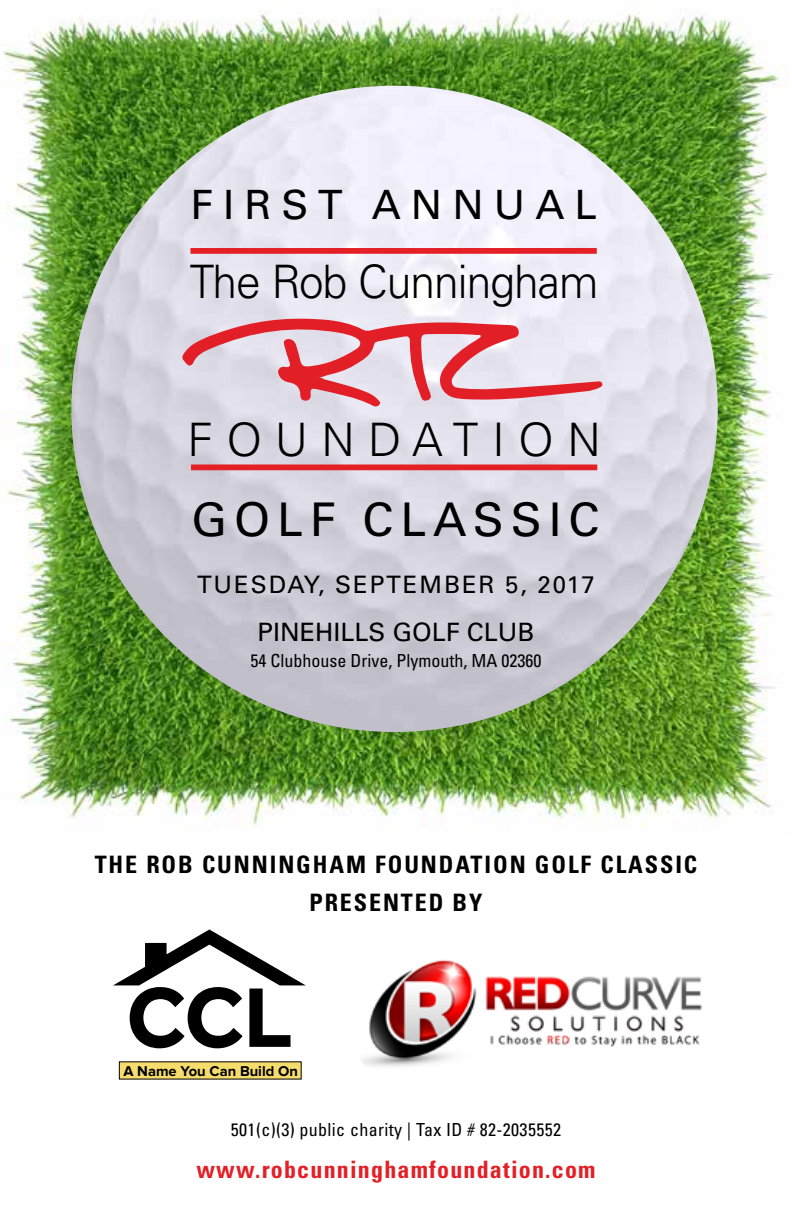
<style>
.page{position:relative;width:792px;height:1224px;background:#fff}
.page>*{position:absolute;margin:0;border:0;box-sizing:border-box;transform-origin:0 0}
.t1{font:46.4px "Univers LT Std";letter-spacing:.15em;color:#000}
.t2{font:300 46.2px "Univers LT Std";letter-spacing:-.02em;color:#000;scale:.96 1}
.t3{font:300 46.2px "Univers LT Std";letter-spacing:.29em;color:#000}
.t4{font:40.4px "Univers LT Std";letter-spacing:.25em;color:#000}
.t5{font:25.2px "Univers LT Std";color:#000}
.t6{font:700 condensed 24px/38px "Univers LT Std";letter-spacing:.08em;color:#000;text-align:center}
.t7{font:700 condensed 24px "Univers LT Std";letter-spacing:.05em;color:#e41f26}
.t8{font:24px "Univers LT Std";letter-spacing:.08em;color:#000}
.t9{font:condensed 18px "Univers LT Std";letter-spacing:.02em;color:#000}
.t10{font:condensed 18px "Univers LT Std";color:#000}
.t11{font:700 14.8px "Proxima Nova";color:#000}
</style>
<div class="page">
<img style="left:3px;top:9px;width:776px;height:818px">
<img style="left:71px;top:86px;width:647px;height:646px;border-radius:323px">
<div style="left:191px;top:464px;width:406px;height:6px;background:#e41f26"></div>
<svg style="left:180px;top:317px;width:423px;height:90px;background:#e3b0ba"></svg>
<div style="left:190px;top:248px;width:407px;height:6px;background:#e41f26"></div>
<div style="left:119px;top:1061px;width:183px;height:19px;background:#f6dc6b"></div>
<svg style="left:113px;top:929px;width:193px;height:119px"></svg>
<img style="left:361px;top:960px;width:341px;height:107px">
<h3 class="t4" style="left:191px;top:180px;width:408px">FIRST ANNUAL</h3>
<h2 class="t2" style="left:190px;top:254px;width:427px">The Rob Cunningham</h2>
<h2 class="t3" style="left:188px;top:411px;width:415px">FOUNDATION</h2>
<h1 class="t1" style="left:191px;top:492px;width:410px">GOLF CLASSIC</h1>
<p class="t8" style="left:197px;top:570px;width:399px">TUESDAY, SEPTEMBER 5, 2017</p>
<p class="t5" style="left:258px;top:618px;width:278px">PINEHILLS GOLF CLUB</p>
<p class="t10" style="left:251px;top:650px;width:292px">54 Clubhouse Drive, Plymouth, MA 02360</p>
<p class="t6" style="left:95px;top:845px;width:604px">THE ROB CUNNINGHAM FOUNDATION GOLF CLASSIC<br>PRESENTED BY</p>
<p class="t11" style="left:123px;top:1064px;width:176px">A Name You Can Build On</p>
<p class="t9" style="left:231px;top:1118px;width:332px">501(c)(3) public charity | Tax ID # 82-2035552</p>
<p class="t7" style="left:196px;top:1155px;width:401px">www.robcunninghamfoundation.com</p>
</div>
